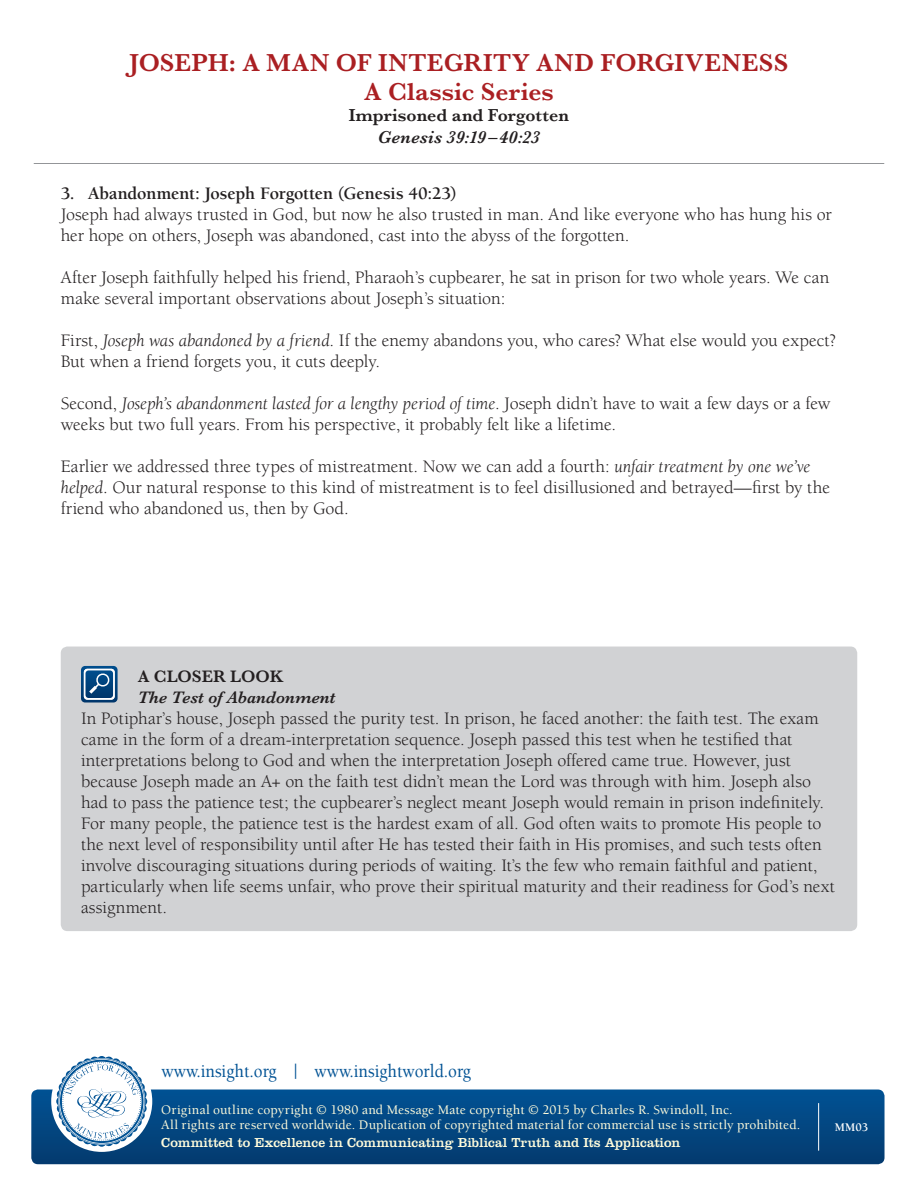
<style>
.page{position:relative;width:918px;height:1188px;background:#fff}
.page>*{position:absolute;margin:0;border:0;box-sizing:border-box;transform-origin:0 0}
.t1{font:600 25.5px/28.5px "Baskerville";letter-spacing:.01em;color:#aa1f22;text-align:center}
.t2{font:500 18.9px "Berkeley";color:#005294;scale:.9 1}
.t3{font:18px/21px "Berkeley";color:#231f20}
.t4{font:700 18px "Berkeley";letter-spacing:-.01em;color:#231f20}
.t5{font:600 18px "Baskerville";letter-spacing:.005em;color:#231f20}
.t6{font:italic 600 18px "Baskerville";letter-spacing:.015em;color:#231f20}
.t7{font:italic 600 17.25px "Baskerville";color:#231f20}
.t8{font:600 17.25px "Baskerville";color:#231f20}
.t9{font:500 13.5px/15px "Berkeley";letter-spacing:.01em;color:#fffcdc}
.t10{font:13.5px "Clarendon";letter-spacing:.005em;color:#fffcdc}
.t11{font:700 12px "Berkeley";color:#fff}
.s1{font-style:italic}
</style>
<div class="page">
<div style="left:31px;top:1090px;width:854px;height:74px;background:linear-gradient(to bottom,#015294,#043b6f);border-radius:7px"></div>
<div style="left:51px;top:1051px;width:101px;height:101px;background:#fff;border-radius:50%"></div>
<svg style="left:56px;top:1056px;width:91px;height:91px"></svg>
<hr style="left:818px;top:1103px;width:1px;height:48px;background:#fff">
<hr style="left:34px;top:163px;width:850px;height:1px;background:#939598">
<div style="left:61px;top:647px;width:796px;height:284px;background:#d1d2d4;border-radius:7px"></div>
<svg style="left:81px;top:666px;width:37px;height:37px"></svg>
<h1 class="t1" style="left:130px;top:48px;width:660px">JOSEPH: A MAN OF INTEGRITY AND FORGIVENESS<br>A Classic Series</h1>
<p class="t5" style="left:349px;top:103px;width:222px">Imprisoned and Forgotten</p>
<p class="t6" style="left:378px;top:125px;width:164px">Genesis 39:19–40:23</p>
<p class="t4" style="left:61px;top:184px;width:397px">3. Abandonment: Joseph Forgotten (Genesis 40:23)</p>
<p class="t3" style="left:61px;top:205px;width:773px">Joseph had always trusted in God, but now he also trusted in man. And like everyone who has hung his or her hope on others, Joseph was abandoned, cast into the abyss of the forgotten.</p>
<p class="t3" style="left:61px;top:268px;width:770px">After Joseph faithfully helped his friend, Pharaoh’s cupbearer, he sat in prison for two whole years. We can make several important observations about Joseph’s situation:</p>
<p class="t3" style="left:61px;top:331px;width:777px">First, <span class="s1">Joseph was abandoned by a friend</span>. If the enemy abandons you, who cares? What else would you expect?<br>But when a friend forgets you, it cuts deeply.</p>
<p class="t3" style="left:61px;top:394px;width:771px">Second, <span class="s1">Joseph’s abandonment lasted for a lengthy period of time</span>. Joseph didn’t have to wait a few days or a few weeks but two full years. From his perspective, it probably felt like a lifetime.</p>
<p class="t3" style="left:61px;top:457px;width:771px">Earlier we addressed three types of mistreatment. Now we can add a fourth: <span class="s1">unfair treatment by one we’ve helped</span>. Our natural response to this kind of mistreatment is to feel disillusioned and betrayed—first by the friend who abandoned us, then by God.</p>
<p class="t8" style="left:138px;top:664px;width:147px">A CLOSER LOOK</p>
<p class="t7" style="left:138px;top:685px;width:199px">The Test of Abandonment</p>
<p class="t3" style="left:81px;top:708px;width:756px">In Potiphar’s house, Joseph passed the purity test. In prison, he faced another: the faith test. The exam came in the form of a dream-interpretation sequence. Joseph passed this test when he testified that interpretations belong to God and when the interpretation Joseph offered came true. However, just because Joseph made an A+ on the faith test didn’t mean the Lord was through with him. Joseph also had to pass the patience test; the cupbearer’s neglect meant Joseph would remain in prison indefinitely.<br>For many people, the patience test is the hardest exam of all. God often waits to promote His people to the next level of responsibility until after He has tested their faith in His promises, and such tests often involve discouraging situations during periods of waiting. It’s the few who remain faithful and patient, particularly when life seems unfair, who prove their spiritual maturity and their readiness for God’s next assignment.</p>
<p class="t2" style="left:162px;top:1061px;width:345px">www.insight.org | www.insightworld.org</p>
<p class="t9" style="left:161px;top:1103px;width:641px">Original outline copyright © 1980 and Message Mate copyright © 2015 by Charles R. Swindoll, Inc.<br>All rights are reserved worldwide. Duplication of copyrighted material for commercial use is strictly prohibited.</p>
<p class="t10" style="left:161px;top:1135px;width:521px">Committed to Excellence in Communicating Biblical Truth and Its Application</p>
<p class="t11" style="left:835px;top:1121px;width:35px">MM03</p>
</div>
